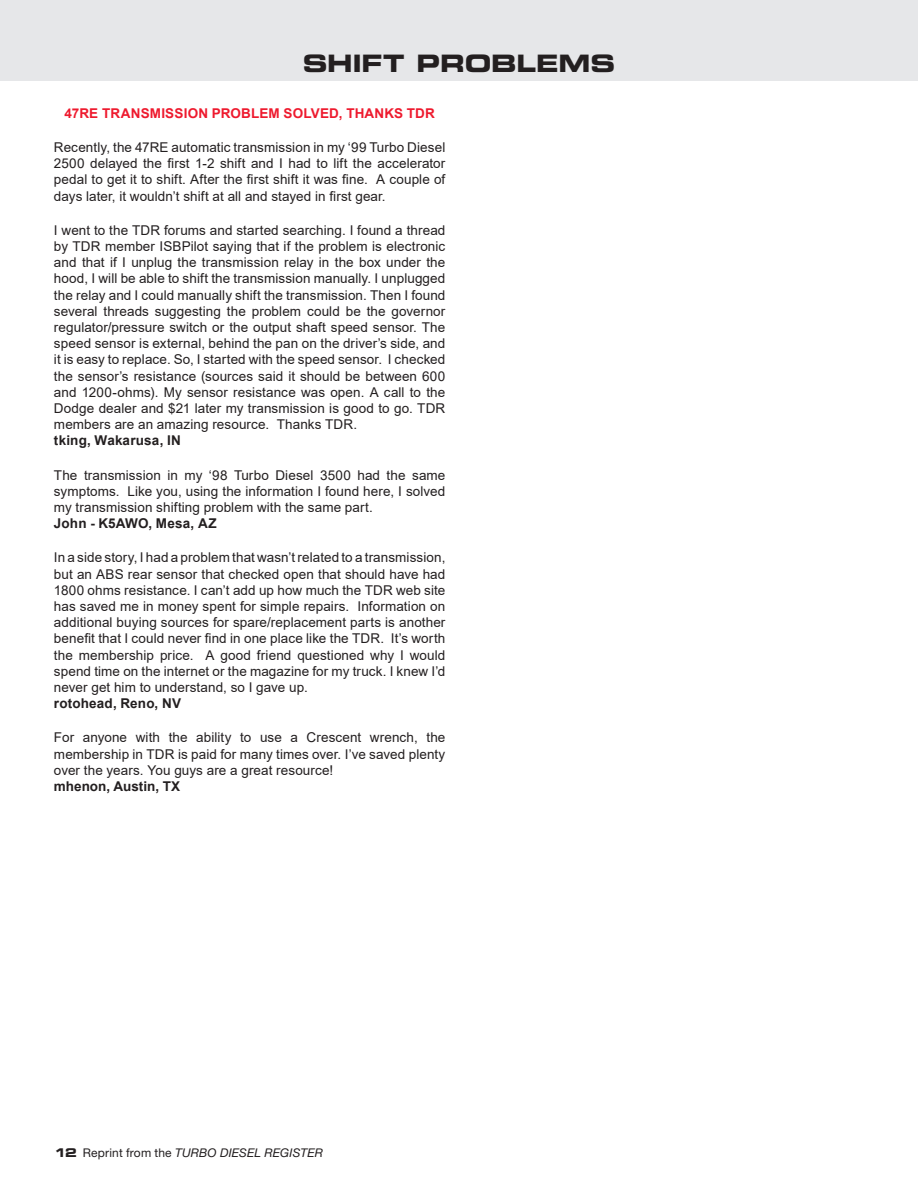
<style>
.page{position:relative;width:918px;height:1188px;background:#fff}
.page>*{position:absolute;margin:0;border:0;box-sizing:border-box;transform-origin:0 0}
.t1{font:24px "Eurostile LT Std Bold Ex 2";letter-spacing:-.01em;color:#231f20}
.t2{font:13.5px/16.2px "Arial";letter-spacing:.005em;color:#231f20;text-align:justify}
.t3{font:700 13.5px "Arial";letter-spacing:.01em;color:#231f20}
.t4{font:700 13.5px "Arial";letter-spacing:.01em;color:#ee1a2e}
.t5{font:italic 12px "Helvetica Neue LT Std";letter-spacing:.01em;color:#231f20}
.s1{font-family:"Eurostile LT Std Bold Ex 2";font-style:normal}
.s2{font-style:normal}
</style>
<div class="page">
<div style="left:0;top:0;width:918px;height:81px;background:#e6e7e9"></div>
<h1 class="t1" style="left:303px;top:46px;width:314px">SHIFT PROBLEMS</h1>
<p class="t4" style="left:65px;top:104px;width:372px">47RE TRANSMISSION PROBLEM SOLVED, THANKS TDR</p>
<p class="t2" style="left:54px;top:139px;width:393px">Recently, the 47RE automatic transmission in my ‘99 Turbo Diesel 2500 delayed the first 1-2 shift and I had to lift the accelerator pedal to get it to shift. After the first shift it was fine. A couple of days later, it wouldn’t shift at all and stayed in first gear.</p>
<p class="t2" style="left:54px;top:222px;width:393px">I went to the TDR forums and started searching. I found a thread by TDR member ISBPilot saying that if the problem is electronic and that if I unplug the transmission relay in the box under the hood, I will be able to shift the transmission manually. I unplugged the relay and I could manually shift the transmission. Then I found several threads suggesting the problem could be the governor regulator/pressure switch or the output shaft speed sensor. The speed sensor is external, behind the pan on the driver’s side, and it is easy to replace. So, I started with the speed sensor. I checked the sensor’s resistance (sources said it should be between 600 and 1200-ohms). My sensor resistance was open. A call to the Dodge dealer and $21 later my transmission is good to go. TDR members are an amazing resource. Thanks TDR.</p>
<p class="t3" style="left:54px;top:431px;width:128px">tking, Wakarusa, IN</p>
<p class="t2" style="left:54px;top:467px;width:393px">The transmission in my ‘98 Turbo Diesel 3500 had the same symptoms. Like you, using the information I found here, I solved my transmission shifting problem with the same part.</p>
<p class="t3" style="left:54px;top:514px;width:164px">John - K5AWO, Mesa, AZ</p>
<p class="t2" style="left:54px;top:549px;width:393px">In a side story, I had a problem that wasn’t related to a transmission, but an ABS rear sensor that checked open that should have had 1800 ohms resistance. I can’t add up how much the TDR web site has saved me in money spent for simple repairs. Information on additional buying sources for spare/replacement parts is another benefit that I could never find in one place like the TDR. It’s worth the membership price. A good friend questioned why I would spend time on the internet or the magazine for my truck. I knew I’d never get him to understand, so I gave up.</p>
<p class="t3" style="left:54px;top:694px;width:129px">rotohead, Reno, NV</p>
<p class="t2" style="left:54px;top:729px;width:393px">For anyone with the ability to use a Crescent wrench, the membership in TDR is paid for many times over. I’ve saved plenty over the years. You guys are a great resource!</p>
<p class="t3" style="left:54px;top:777px;width:128px">mhenon, Austin, TX</p>
<p class="t5" style="left:54px;top:1145px;width:270px"><span class="s1">12</span> <span class="s2">Reprint from the</span> TURBO DIESEL REGISTER</p>
</div>
